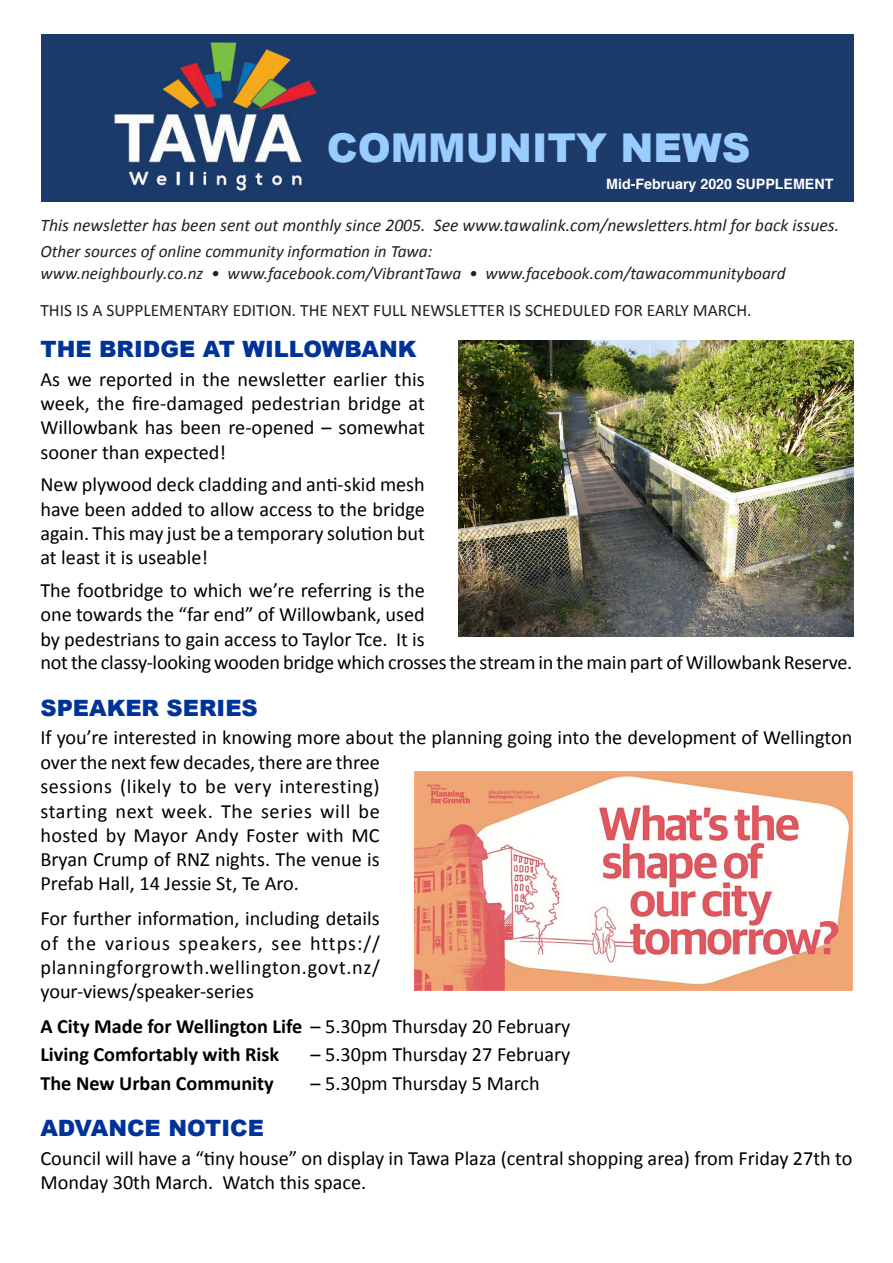
<style>
.page{position:relative;width:893px;height:1263px;background:#fff}
.page>*{position:absolute;margin:0;border:0;box-sizing:border-box;transform-origin:0 0}
.t1{font:900 39.75px "Arial";color:#9cf}
.t2{font:900 22.5px "Arial";color:#039}
.t3{font:20.25px/24.3px "Calibri";color:#000;text-align:justify}
.t4{font:700 20.25px "Calibri";color:#000}
.t5{font:italic 17.7px "Calibri";color:#231f20}
.t6{font:17.4px "Calibri";color:#231f20}
.t7{font:italic 17.25px "Calibri";color:#231f20}
.t8{font:700 14.25px "Helvetica";color:#fff}
.s1{font-weight:400}
</style>
<div class="page">
<img style="left:42px;top:34px;width:811px;height:168px">
<img style="left:458px;top:341px;width:395px;height:296px">
<img style="left:414px;top:771px;width:439px;height:219px">
<p class="t1" style="left:327px;top:119px;width:425px">COMMUNITY NEWS</p>
<p class="t8" style="left:606px;top:173px;width:229px">Mid-February 2020 SUPPLEMENT</p>
<p class="t5" style="left:40px;top:214px;width:800px">This newsletter has been sent out monthly since 2005. See www.tawalink.com/newsletters.html for back issues.</p>
<p class="t7" style="left:40px;top:240px;width:393px">Other sources of online community information in Tawa:</p>
<p class="t7" style="left:40px;top:262px;width:747px">www.neighbourly.co.nz • www.facebook.com/VibrantTawa • www.facebook.com/tawacommunityboard</p>
<p class="t6" style="left:40px;top:299px;width:713px">THIS IS A SUPPLEMENTARY EDITION. THE NEXT FULL NEWSLETTER IS SCHEDULED FOR EARLY MARCH.</p>
<p class="t2" style="left:40px;top:333px;width:378px">THE BRIDGE AT WILLOWBANK</p>
<p class="t3" style="left:40px;top:366px;width:386px">As we reported in the newsletter earlier this week, the fire-damaged pedestrian bridge at Willowbank has been re-opened – somewhat sooner than expected!</p>
<p class="t3" style="left:40px;top:472px;width:386px">New plywood deck cladding and anti-skid mesh have been added to allow access to the bridge again. This may just be a temporary solution but at least it is useable!</p>
<p class="t3" style="left:40px;top:577px;width:386px">The footbridge to which we’re referring is the one towards the “far end” of Willowbank, used by pedestrians to gain access to Taylor Tce. It is</p>
<p class="t3" style="left:40px;top:649px;width:813px">not the classy-looking wooden bridge which crosses the stream in the main part of Willowbank Reserve.</p>
<p class="t2" style="left:40px;top:691px;width:219px">SPEAKER SERIES</p>
<p class="t3" style="left:40px;top:724px;width:813px">If you’re interested in knowing more about the planning going into the development of Wellington</p>
<p class="t3" style="left:40px;top:749px;width:341px">over the next few decades, there are three sessions (likely to be very interesting) starting next week. The series will be hosted by Mayor Andy Foster with MC Bryan Crump of RNZ nights. The venue is Prefab Hall, 14 Jessie St, Te Aro.</p>
<p class="t3" style="left:40px;top:905px;width:341px">For further information, including details of the various speakers, see https:// planningforgrowth.wellington.govt.nz/ your-views/speaker-series</p>
<p class="t4" style="left:40px;top:1013px;width:531px">A City Made for Wellington Life <span class="s1">– 5.30pm Thursday 20 February</span></p>
<p class="t4" style="left:40px;top:1042px;width:240px">Living Comfortably with Risk</p>
<p class="t3" style="left:310px;top:1041px;width:261px">– 5.30pm Thursday 27 February</p>
<p class="t4" style="left:40px;top:1071px;width:235px">The New Urban Community</p>
<p class="t3" style="left:310px;top:1070px;width:231px">– 5.30pm Thursday 5 March</p>
<p class="t2" style="left:40px;top:1112px;width:225px">ADVANCE NOTICE</p>
<p class="t3" style="left:40px;top:1145px;width:813px">Council will have a “tiny house” on display in Tawa Plaza (central shopping area) from Friday 27th to<br>Monday 30th March. Watch this space.</p>
</div>
